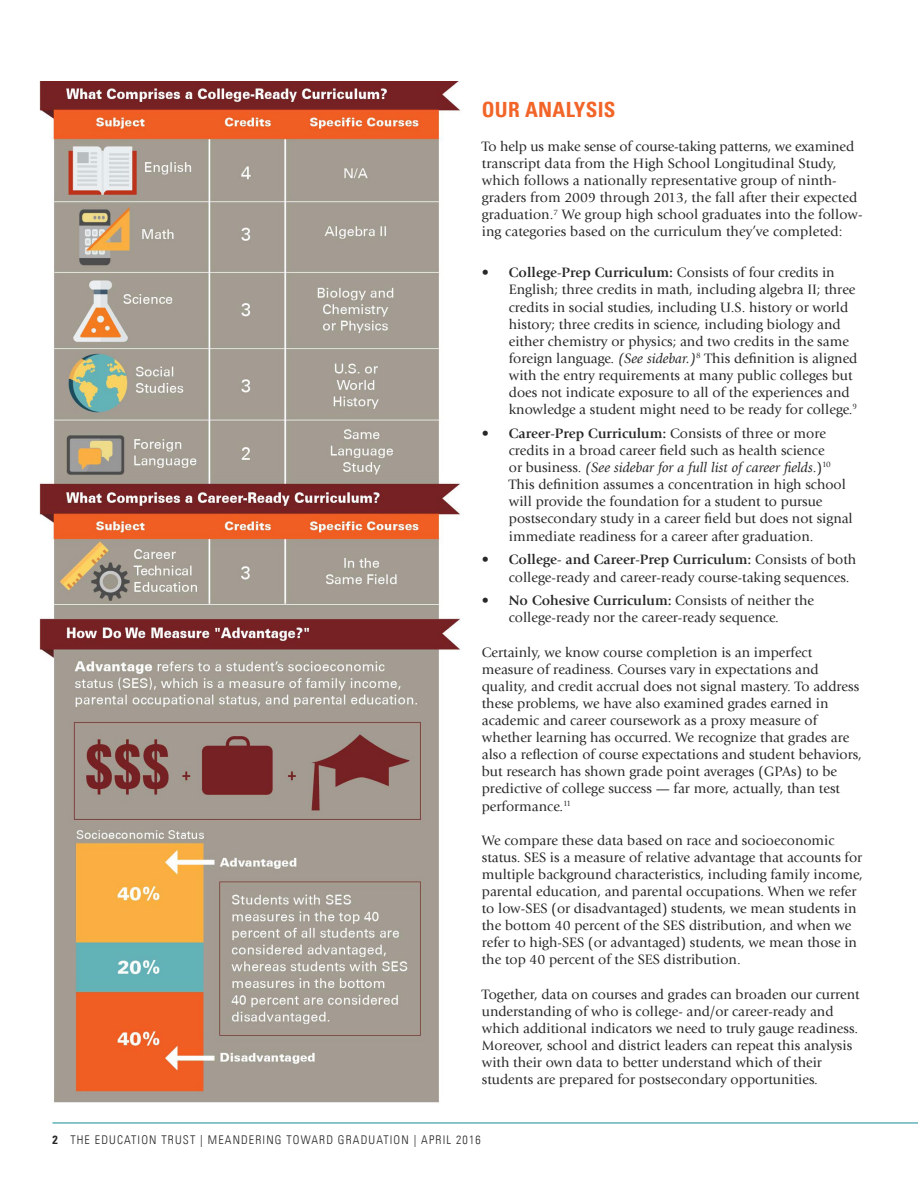
<style>
.page{position:relative;width:918px;height:1188px;background:#fff}
.page>*{position:absolute;margin:0;border:0;box-sizing:border-box;transform-origin:0 0}
.t1{font:700 condensed 21px "Univers LT";letter-spacing:.015em;color:#f26529}
.t2{font:14.25px/17.1px "Giovanni";color:#292829}
.t3{font:300 condensed 12px "Univers LT";letter-spacing:.095em;color:#292829}
.s1{font-weight:700}
.s2{font-style:italic}
</style>
<div class="page">
<hr style="left:52px;top:1122px;width:866px;height:2px;background:#63b2b8">
<img style="left:39px;top:81px;width:422px;height:1022px">
<h1 class="t1" style="left:482px;top:96px;width:135px">OUR ANALYSIS</h1>
<p class="t2" style="left:482px;top:138px;width:382px">To help us make sense of course-taking patterns, we examined transcript data from the High School Longitudinal Study, which follows a nationally representative group of ninth&shy;graders from 2009 through 2013, the fall after their expected graduation.<sup>7</sup> We group high school graduates into the follow&shy;ing categories based on the curriculum they’ve completed:</p>
<p class="t2" style="left:509px;top:264px;width:350px;text-indent:-27px"><span class="s1">• College-Prep Curriculum:</span> Consists of four credits in English; three credits in math, including algebra II; three credits in social studies, including U.S. history or world history; three credits in science, including biology and either chemistry or physics; and two credits in the same foreign language. <span class="s2">(See sidebar.)</span><sup>8</sup> This definition is aligned with the entry requirements at many public colleges but does not indicate exposure to all of the experiences and knowledge a student might need to be ready for college.<sup>9</sup></p>
<p class="t2" style="left:509px;top:425px;width:346px;text-indent:-27px"><span class="s1">• Career-Prep Curriculum:</span> Consists of three or more credits in a broad career field such as health science<br>or business. <span class="s2">(See sidebar for a full list of career fields</span>.)<sup>10<br></sup>This definition assumes a concentration in high school will provide the foundation for a student to pursue postsecondary study in a career field but does not signal immediate readiness for a career after graduation.</p>
<p class="t2" style="left:509px;top:551px;width:349px;text-indent:-27px"><span class="s1">• College- and Career-Prep Curriculum:</span> Consists of both college-ready and career-ready course-taking sequences.</p>
<p class="t2" style="left:482px;top:592px;width:334px;text-align:center"><span class="s1">• No Cohesive Curriculum:</span> Consists of neither the college-ready nor the career-ready sequence.</p>
<p class="t2" style="left:482px;top:643px;width:381px">Certainly, we know course completion is an imperfect measure of readiness. Courses vary in expectations and quality, and credit accrual does not signal mastery. To address these problems, we have also examined grades earned in academic and career coursework as a proxy measure of whether learning has occurred. We recognize that grades are also a reflection of course expectations and student behaviors, but research has shown grade point averages (GPAs) to be predictive of college success — far more, actually, than test performance.<sup>11</sup></p>
<p class="t2" style="left:482px;top:832px;width:382px">We compare these data based on race and socioeconomic status. SES is a measure of relative advantage that accounts for multiple background characteristics, including family income, parental education, and parental occupations. When we refer to low-SES (or disadvantaged) students, we mean students in the bottom 40 percent of the SES distribution, and when we refer to high-SES (or advantaged) students, we mean those in the top 40 percent of the SES distribution.</p>
<p class="t2" style="left:482px;top:985px;width:379px">Together, data on courses and grades can broaden our current understanding of who is college- and/or career-ready and which additional indicators we need to truly gauge readiness.<br>Moreover, school and district leaders can repeat this analysis with their own data to better understand which of their students are prepared for postsecondary opportunities.</p>
<p class="t3" style="left:52px;top:1133px;width:430px"><span class="s1">2</span> THE EDUCATION TRUST | MEANDERING TOWARD GRADUATION | APRIL 2016</p>
</div>
